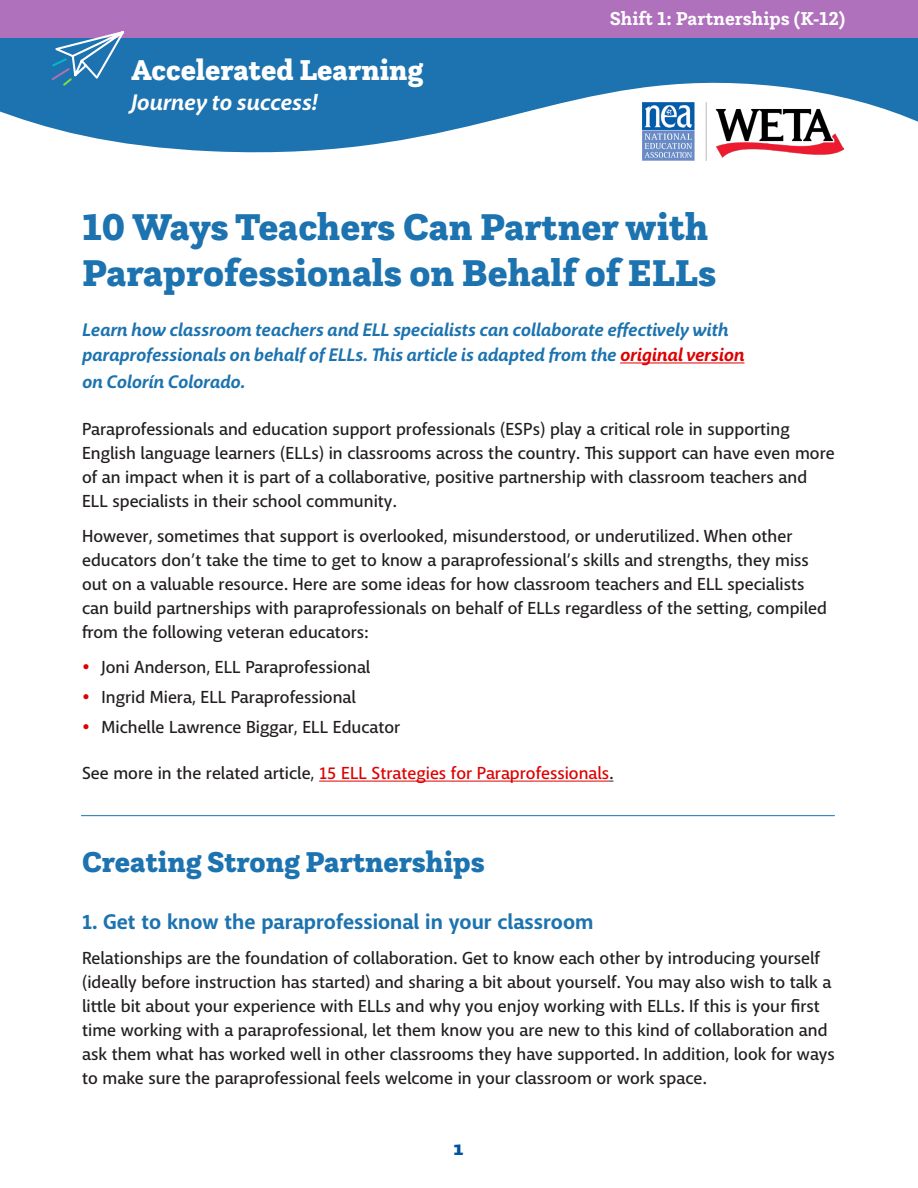
<style>
.page{position:relative;width:918px;height:1188px;background:#fff}
.page>*{position:absolute;margin:0;border:0;box-sizing:border-box;transform-origin:0 0}
.Main_header{font:900 39px/46.5px "Questa Slab";color:#1c73af}
.Subhead_H1{font:900 30px "Questa Slab";color:#1c73af}
.Subhead_H1-2{font:900 30px "Questa Slab";color:#fff}
.Subhead_H1-3{font:italic 700 22.35px "Macha";color:#fff}
.Subhead_H2{font:700 21px "Macha";color:#1c73af}
.Subhead_H2-2{font:900 21px "Questa Slab";color:#0053a3}
.Subhead_H1-4{font:700 19.5px "Questa Slab";color:#fff}
.Paragraph_bold_ital_large{font:italic 700 18px/26.2px "Macha";color:#1c73af}
.t1{font:500 17.25px/24px "Macha";color:#231f20}
.t2{font:500 17.25px "Macha";color:#de0000}
.s1{color:#de0000}
.s2{color:#231f20}
</style>
<div class="page">
<hr style="left:81px;top:815px;width:754px;height:1px;background:#1c73af">
<svg style="left:0;top:38px;width:918px;height:123px;fill:#1c73af"></svg>
<div style="left:0;top:0;width:918px;height:38px;background:#af70bc"></div>
<hr style="left:620px;top:363px;width:124px;height:1px;background:#de0000">
<hr style="left:319px;top:781px;width:290px;height:1px;background:#de0000">
<img style="left:643px;top:103px;width:200px;height:57px">
<svg style="left:50px;top:31px;width:77px;height:57px"></svg>
<p class="Subhead_H1-2" style="left:131px;top:50px;width:294px">Accelerated Learning</p>
<p class="Subhead_H1-3" style="left:131px;top:88px;width:188px">Journey to success!</p>
<p class="Subhead_H1-4" style="left:610px;top:6px;width:237px">Shift 1: Partnerships (K-12)</p>
<p class="Main_header" style="left:82px;top:203px;width:636px">10 Ways Teachers Can Partner with<br>Paraprofessionals on Behalf of ELLs</p>
<p class="Paragraph_bold_ital_large" style="left:82px;top:317px;width:664px">Learn how classroom teachers and ELL specialists can collaborate effectively with paraprofessionals on behalf of ELLs. This article is adapted from the <span class="s1">original version </span>on Colorín Colorado.</p>
<p class="t1" style="left:82px;top:417px;width:754px">Paraprofessionals and education support professionals (ESPs) play a critical role in supporting English language learners (ELLs) in classrooms across the country. This support can have even more of an impact when it is part of a collaborative, positive partnership with classroom teachers and ELL specialists in their school community.</p>
<p class="t1" style="left:82px;top:524px;width:746px">However, sometimes that support is overlooked, misunderstood, or underutilized. When other educators don’t take the time to get to know a paraprofessional’s skills and strengths, they miss out on a valuable resource. Here are some ideas for how classroom teachers and ELL specialists can build partnerships with paraprofessionals on behalf of ELLs regardless of the setting, compiled from the following veteran educators:</p>
<p class="t1" style="left:82px;top:655px;width:290px"><span class="s1">•</span> Joni Anderson, ELL Paraprofessional</p>
<p class="t1" style="left:82px;top:685px;width:275px"><span class="s1">•</span> Ingrid Miera, ELL Paraprofessional</p>
<p class="t1" style="left:82px;top:715px;width:320px"><span class="s1">•</span> Michelle Lawrence Biggar, ELL Educator</p>
<p class="t2" style="left:82px;top:763px;width:533px"><span class="s2">See more in the related article,</span> 15 ELL Strategies for Paraprofessionals<span class="s2">.</span></p>
<p class="Subhead_H1" style="left:82px;top:842px;width:404px">Creating Strong Partnerships</p>
<p class="Subhead_H2" style="left:82px;top:909px;width:513px">1. Get to know the paraprofessional in your classroom</p>
<p class="t1" style="left:82px;top:946px;width:754px">Relationships are the foundation of collaboration. Get to know each other by introducing yourself (ideally before instruction has started) and sharing a bit about yourself. You may also wish to talk a little bit about your experience with ELLs and why you enjoy working with ELLs. If this is your first time working with a paraprofessional, let them know you are new to this kind of collaboration and ask them what has worked well in other classrooms they have supported. In addition, look for ways to make sure the paraprofessional feels welcome in your classroom or work space.</p>
<p class="Subhead_H2-2" style="left:453px;top:1134px;width:11px">1</p>
</div>
